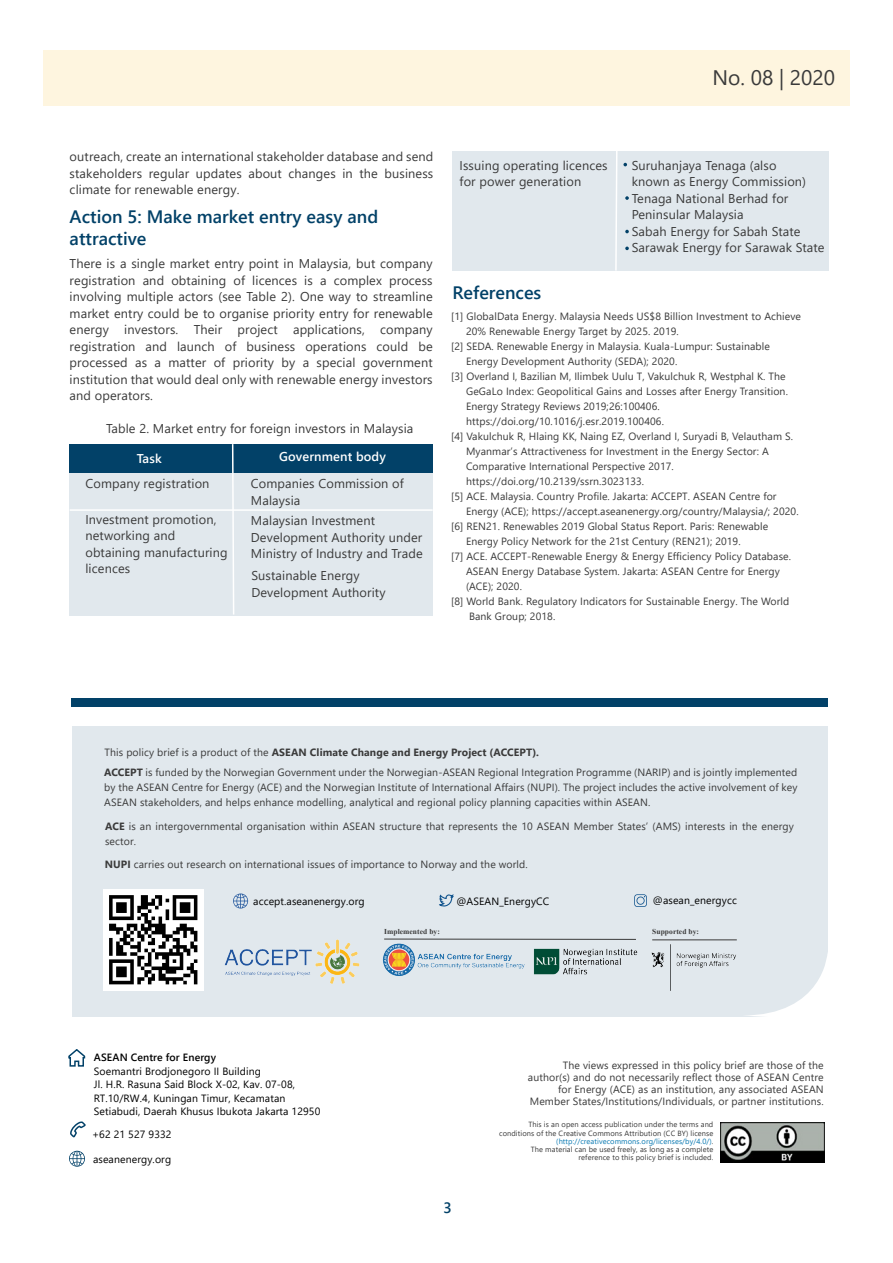
<style>
.page{position:relative;width:893px;height:1263px;background:#fff}
.page>*{position:absolute;margin:0;border:0;box-sizing:border-box;transform-origin:0 0}
.t1{font:21px "Segoe UI";color:#3a3a3a}
.t2{font:600 18px/21.6px "Segoe UI";color:#024168}
.t3{font:600 15px "Segoe UI";color:#024168}
.t4{font:12.75px/16.5px "Segoe UI";letter-spacing:.01em;color:#3a3a3a}
.t5{font:600 12.75px "Segoe UI";letter-spacing:.01em;color:#fff}
.t6{font:10.5px/12px "Segoe UI";letter-spacing:.01em;color:#3a3a3a;text-align:right}
.t7{font:10.5px/13.5px "Segoe UI";letter-spacing:.01em;color:#000}
.t8{font:700 10.5px "Segoe UI";letter-spacing:.01em;color:#3a3a3a}
.t9{font:600 10.5px "Segoe UI";letter-spacing:.01em;color:#000}
.t10{font:7.5px/8.2px "Segoe UI";letter-spacing:.01em;color:#3a3a3a;text-align:right}
.t11{font:700 7.5px "Times New Roman";letter-spacing:.01em;color:#3a3a3a}
.s1{font-weight:400}
.s2{font-weight:700}
.s3{color:#0979b2}
</style>
<div class="page">
<div style="left:43px;top:50px;width:806px;height:56px;background:#fef5df"></div>
<div style="left:70px;top:465px;width:363px;height:151px;background:#e1e8ed"></div>
<div style="left:70px;top:444px;width:363px;height:29px;background:#024168"></div>
<svg style="left:231px;top:444px;width:4px;height:171px"></svg>
<hr style="left:70px;top:509px;width:363px;height:2px;background:#fff">
<div style="left:453px;top:152px;width:376px;height:119px;background:#e1e8ed"></div>
<svg style="left:614px;top:151px;width:15px;height:120px"></svg>
<svg style="left:69px;top:1151px;width:16px;height:16px"></svg>
<svg style="left:70px;top:1121px;width:16px;height:17px"></svg>
<svg style="left:68px;top:1049px;width:18px;height:18px"></svg>
<img style="left:720px;top:1123px;width:104px;height:39px">
<div style="left:72px;top:689px;width:755px;height:327px;background:#e1e8ed"></div>
<img style="left:225px;top:939px;width:135px;height:44px">
<svg style="left:742px;top:951px;width:86px;height:66px"></svg>
<img style="left:103px;top:889px;width:101px;height:101px">
<svg style="left:233px;top:893px;width:15px;height:15px"></svg>
<svg style="left:439px;top:894px;width:15px;height:13px"></svg>
<svg style="left:634px;top:894px;width:13px;height:13px"></svg>
<div style="left:62px;top:689px;width:781px;height:37px;background:#fff"></div>
<div style="left:72px;top:698px;width:756px;height:8px;background:#024168"></div>
<img style="left:534px;top:948px;width:99px;height:27px">
<img style="left:633px;top:938px;width:115px;height:61px">
<img style="left:383px;top:938px;width:148px;height:38px">
<hr style="left:652px;top:939px;width:85px;height:1px;background:#3a3a3a">
<hr style="left:384px;top:939px;width:252px;height:1px;background:#3a3a3a">
<h1 class="t1" style="left:712px;top:58px;width:124px">No. 08 | 2020</h1>
<p class="t4" style="left:70px;top:147px;width:365px;text-align:justify">outreach, create an international stakeholder database and send stakeholders regular updates about changes in the business climate for renewable energy.</p>
<h2 class="t2" style="left:70px;top:204px;width:310px">Action 5: Make market entry easy and attractive</h2>
<p class="t4" style="left:70px;top:254px;width:365px;text-align:justify">There is a single market entry point in Malaysia, but company registration and obtaining of licences is a complex process involving multiple actors (see Table 2). One way to streamline market entry could be to organise priority entry for renewable energy investors. Their project applications, company registration and launch of business operations could be processed as a matter of priority by a special government institution that would deal only with renewable energy investors and operators.</p>
<p class="t4" style="left:106px;top:419px;width:309px">Table 2. Market entry for foreign investors in Malaysia</p>
<p class="t5" style="left:137px;top:447px;width:27px">Task</p>
<p class="t5" style="left:279px;top:445px;width:108px">Government body</p>
<p class="t4" style="left:251px;top:474px;width:154px">Companies Commission of<br>Malaysia</p>
<p class="t4" style="left:85px;top:510px;width:144px">Investment promotion, networking and obtaining manufacturing licences</p>
<p class="t4" style="left:251px;top:511px;width:173px">Malaysian Investment<br>Development Authority under<br>Ministry of Industry and Trade</p>
<p class="t4" style="left:251px;top:566px;width:136px">Sustainable Energy<br>Development Authority</p>
<p class="t4" style="left:85px;top:474px;width:126px">Company registration</p>
<p class="t4" style="left:460px;top:156px;width:150px">Issuing operating licences for power generation</p>
<p class="t4" style="left:632px;top:156px;width:194px">Suruhanjaya Tenaga (also<br>known as Energy Commission)<br>Tenaga National Berhad for<br>Peninsular Malaysia<br>Sabah Energy for Sabah State<br>Sarawak Energy for Sarawak State</p>
<h2 class="t2" style="left:452px;top:280px;width:91px">References</h2>
<p class="t6" style="left:451px;top:310px;width:351px">[1] GlobalData Energy. Malaysia Needs US$8 Billion Investment to Achieve</p>
<p class="t6" style="left:466px;top:325px;width:214px">20% Renewable Energy Target by 2025. 2019.</p>
<p class="t6" style="left:451px;top:340px;width:320px">[2] SEDA. Renewable Energy in Malaysia. Kuala-Lumpur: Sustainable</p>
<p class="t6" style="left:466px;top:355px;width:213px">Energy Development Authority (SEDA); 2020.</p>
<p class="t6" style="left:451px;top:370px;width:336px">[3] Overland I, Bazilian M, Ilimbek Uulu T, Vakulchuk R, Westphal K. The</p>
<p class="t6" style="left:466px;top:385px;width:323px">GeGaLo Index: Geopolitical Gains and Losses after Energy Transition.</p>
<p class="t6" style="left:466px;top:400px;width:195px">Energy Strategy Reviews 2019;26:100406.</p>
<p class="t6" style="left:466px;top:415px;width:199px">https://doi.org/10.1016/j.esr.2019.100406.</p>
<p class="t6" style="left:451px;top:430px;width:344px">[4] Vakulchuk R, Hlaing KK, Naing EZ, Overland I, Suryadi B, Velautham S.</p>
<p class="t6" style="left:466px;top:445px;width:304px">Myanmar’s Attractiveness for Investment in the Energy Sector: A</p>
<p class="t6" style="left:466px;top:460px;width:209px">Comparative International Perspective 2017.</p>
<p class="t6" style="left:466px;top:475px;width:180px">https://doi.org/10.2139/ssrn.3023133.</p>
<p class="t6" style="left:451px;top:490px;width:327px">[5] ACE. Malaysia. Country Profile. Jakarta: ACCEPT. ASEAN Centre for</p>
<p class="t6" style="left:466px;top:505px;width:334px">Energy (ACE); https://accept.aseanenergy.org/country/Malaysia/; 2020.</p>
<p class="t6" style="left:451px;top:520px;width:319px">[6] REN21. Renewables 2019 Global Status Report. Paris: Renewable</p>
<p class="t6" style="left:466px;top:535px;width:276px">Energy Policy Network for the 21st Century (REN21); 2019.</p>
<p class="t6" style="left:451px;top:550px;width:341px">[7] ACE. ACCEPT-Renewable Energy &amp; Energy Efficiency Policy Database.</p>
<p class="t6" style="left:466px;top:565px;width:315px">ASEAN Energy Database System. Jakarta: ASEAN Centre for Energy</p>
<p class="t6" style="left:466px;top:580px;width:57px">(ACE); 2020.</p>
<p class="t6" style="left:451px;top:595px;width:340px">[8] World Bank. Regulatory Indicators for Sustainable Energy. The World</p>
<p class="t6" style="left:469px;top:610px;width:88px">Bank Group; 2018.</p>
<p class="t8" style="left:105px;top:742px;width:436px"><span class="s1">This policy brief is a product of the</span> ASEAN Climate Change and Energy Project (ACCEPT).</p>
<p class="t6" style="left:104px;top:764px;width:695px;line-height:15px;text-align:justify"><span class="s2">ACCEPT</span> is funded by the Norwegian Government under the Norwegian-ASEAN Regional Integration Programme (NARIP) and is jointly implemented by the ASEAN Centre for Energy (ACE) and the Norwegian Institute of International Affairs (NUPI). The project includes the active involvement of key ASEAN stakeholders, and helps enhance modelling, analytical and regional policy planning capacities within ASEAN.</p>
<p class="t6" style="left:105px;top:818px;width:690px;line-height:15px;text-align:left"><span class="s2">ACE</span> is an intergovernmental organisation within ASEAN structure that represents the 10 ASEAN Member States’ (AMS) interests in the energy sector.</p>
<p class="t6" style="left:105px;top:857px;width:424px"><span class="s2">NUPI</span> carries out research on international issues of importance to Norway and the world.</p>
<p class="t7" style="left:253px;top:893px;width:113px">accept.aseanenergy.org</p>
<p class="t7" style="left:456px;top:893px;width:94px">@ASEAN_EnergyCC</p>
<p class="t7" style="left:653px;top:893px;width:85px">@asean_energycc</p>
<p class="t9" style="left:94px;top:1048px;width:124px">ASEAN Centre for Energy</p>
<p class="t7" style="left:94px;top:1063px;width:228px">Soemantri Brodjonegoro II Building<br>Jl. H.R. Rasuna Said Block X-02, Kav. 07-08, RT.10/RW.4, Kuningan Timur, Kecamatan Setiabudi, Daerah Khusus Ibukota Jakarta 12950</p>
<p class="t7" style="left:92px;top:1127px;width:81px">+62 21 527 9332</p>
<p class="t7" style="left:93px;top:1152px;width:80px">aseanenergy.org</p>
<p class="t11" style="left:384px;top:926px;width:57px">Implemented by:</p>
<p class="t11" style="left:652px;top:926px;width:48px">Supported by:</p>
<h3 class="t3" style="left:443px;top:1193px;width:10px">3</h3>
<p class="t6" style="left:528px;top:1058px;width:297px">The views expressed in this policy brief are those of the author(s) and do not necessarily reflect those of ASEAN Centre for Energy (ACE) as an institution, any associated ASEAN Member States/Institutions/Individuals, or partner institutions.</p>
<p class="t10" style="left:499px;top:1120px;width:216px">This is an open access publication under the terms and conditions of the Creative Commons Attribution (CC BY) license <span class="s3">(http://creativecommons.org/licenses/by/4.0/)</span>.<br>The material can be used freely, as long as a complete reference to this policy brief is included.</p>
</div>
